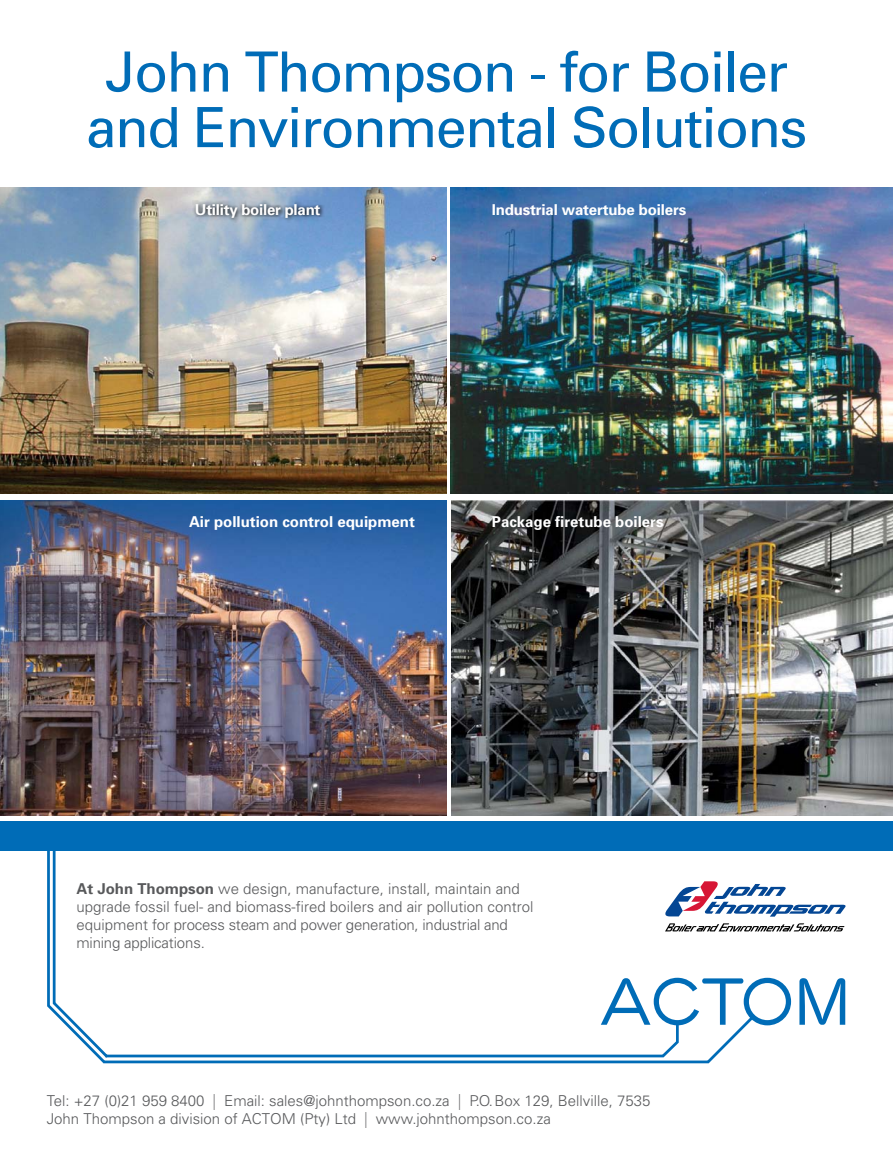
<style>
.page{position:relative;width:893px;height:1170px;background:#fff}
.page>*{position:absolute;margin:0;border:0;box-sizing:border-box;transform-origin:0 0}
.t1{font:55.5px/55.5px "Univers";letter-spacing:-.03em;color:#006cb7;text-align:center}
.t2{font:300 15px/18px "Univers";color:#58595b}
.t3{font:700 15px "Univers";color:#fff}
.s1{font-weight:700}
</style>
<div class="page">
<svg style="left:46px;top:850px;width:800px;height:214px"></svg>
<div style="left:0;top:821px;width:893px;height:29px;background:#006cb7"></div>
<img style="left:0;top:187px;width:446px;height:306px">
<img style="left:451px;top:187px;width:442px;height:306px">
<svg style="left:192px;top:200px;width:133px;height:23px;background:#7d8fa5"></svg>
<img style="left:451px;top:500px;width:442px;height:315px">
<img style="left:0;top:500px;width:446px;height:315px">
<h1 class="t1" style="left:86px;top:43px;width:723px">John Thompson - for Boiler and Environmental Solutions</h1>
<p class="t3" style="left:195px;top:200px;width:127px">Utility boiler plant</p>
<p class="t3" style="left:492px;top:200px;width:196px">Industrial watertube boilers</p>
<p class="t3" style="left:189px;top:512px;width:227px">Air pollution control equipment</p>
<p class="t3" style="left:492px;top:512px;width:173px">Package firetube boilers</p>
<p class="t2" style="left:77px;top:878px;width:458px"><span class="s1">At John Thompson</span> we design, manufacture, install, maintain and upgrade fossil fuel- and biomass-fired boilers and air pollution control equipment for process steam and power generation, industrial and mining applications.</p>
<p class="t2" style="left:47px;top:1090px;width:159px">Tel: +27 (0)21 959 8400</p>
<p class="t2" style="left:224px;top:1090px;width:227px">Email: sales@johnthompson.co.za</p>
<p class="t2" style="left:469px;top:1090px;width:183px">P.O. Box 129, Bellville, 7535</p>
<p class="t2" style="left:47px;top:1108px;width:311px">John Thompson a division of ACTOM (Pty) Ltd</p>
<p class="t2" style="left:376px;top:1108px;width:177px">www.johnthompson.co.za</p>
</div>
